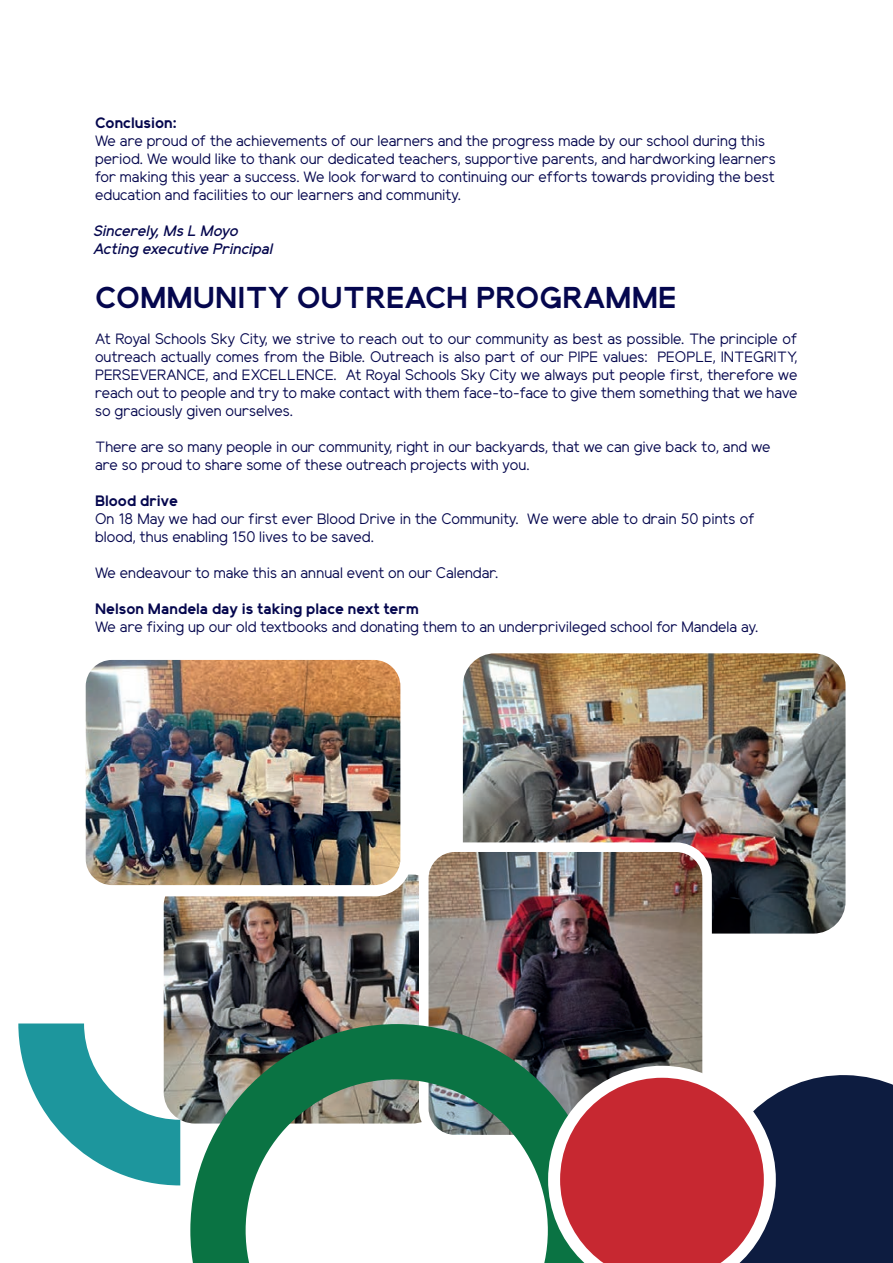
<style>
.page{position:relative;width:893px;height:1263px;background:#fff}
.page>*{position:absolute;margin:0;border:0;box-sizing:border-box;transform-origin:0 0}
.t1{font:700 30px "Elliot Sans";color:#05074e}
.t2{font:15px/18px "Elliot Sans";color:#05074e}
.t3{font:700 15px "Elliot Sans";color:#05074e}
.t4{font:italic 500 15px/18px "Elliot Sans";color:#05074e}
</style>
<div class="page">
<img style="left:164px;top:874px;width:255px;height:249px">
<img style="left:463px;top:653px;width:382px;height:280px">
<svg style="left:18px;top:1023px;width:162px;height:162px"></svg>
<img style="left:86px;top:661px;width:320px;height:230px">
<div style="left:74px;top:649px;width:338px;height:247px;border:11px solid #fff;border-radius:32px"></div>
<img style="left:430px;top:847px;width:277px;height:218px">
<div style="left:419px;top:842px;width:293px;height:302px;border:10px solid #fff;border-radius:31px"></div>
<svg style="left:190px;top:1024px;width:413px;height:239px"></svg>
<div style="left:776px;top:1075px;width:117px;height:188px;background:#0d1c40"></div>
<svg style="left:548px;top:1065px;width:228px;height:198px"></svg>
<p class="t3" style="left:95px;top:117px;width:83px">Conclusion:</p>
<p class="t2" style="left:95px;top:134px;width:682px">We are proud of the achievements of our learners and the progress made by our school during this period. We would like to thank our dedicated teachers, supportive parents, and hardworking learners for making this year a success. We look forward to continuing our efforts towards providing the best education and facilities to our learners and community.</p>
<p class="t4" style="left:95px;top:224px;width:181px">Sincerely, Ms L Moyo<br>Acting executive Principal</p>
<h1 class="t1" style="left:95px;top:285px;width:583px">COMMUNITY OUTREACH PROGRAMME</h1>
<p class="t2" style="left:95px;top:332px;width:704px;text-align:justify">At Royal Schools Sky City, we strive to reach out to our community as best as possible. The principle of outreach actually comes from the Bible. Outreach is also part of our PIPE values: PEOPLE, INTEGRITY, PERSEVERANCE, and EXCELLENCE. At Royal Schools Sky City we always put people first, therefore we reach out to people and try to make contact with them face-to-face to give them something that we have so graciously given ourselves.</p>
<p class="t2" style="left:95px;top:440px;width:677px">There are so many people in our community, right in our backyards, that we can give back to, and we are so proud to share some of these outreach projects with you.</p>
<p class="t3" style="left:95px;top:495px;width:84px">Blood drive</p>
<p class="t2" style="left:95px;top:512px;width:661px">On 18 May we had our first ever Blood Drive in the Community. We were able to drain 50 pints of blood, thus enabling 150 lives to be saved.</p>
<p class="t2" style="left:95px;top:566px;width:405px">We endeavour to make this an annual event on our Calendar.</p>
<p class="t3" style="left:95px;top:603px;width:325px">Nelson Mandela day is taking place next term</p>
<p class="t2" style="left:95px;top:620px;width:665px">We are fixing up our old textbooks and donating them to an underprivileged school for Mandela ay.</p>
</div>
